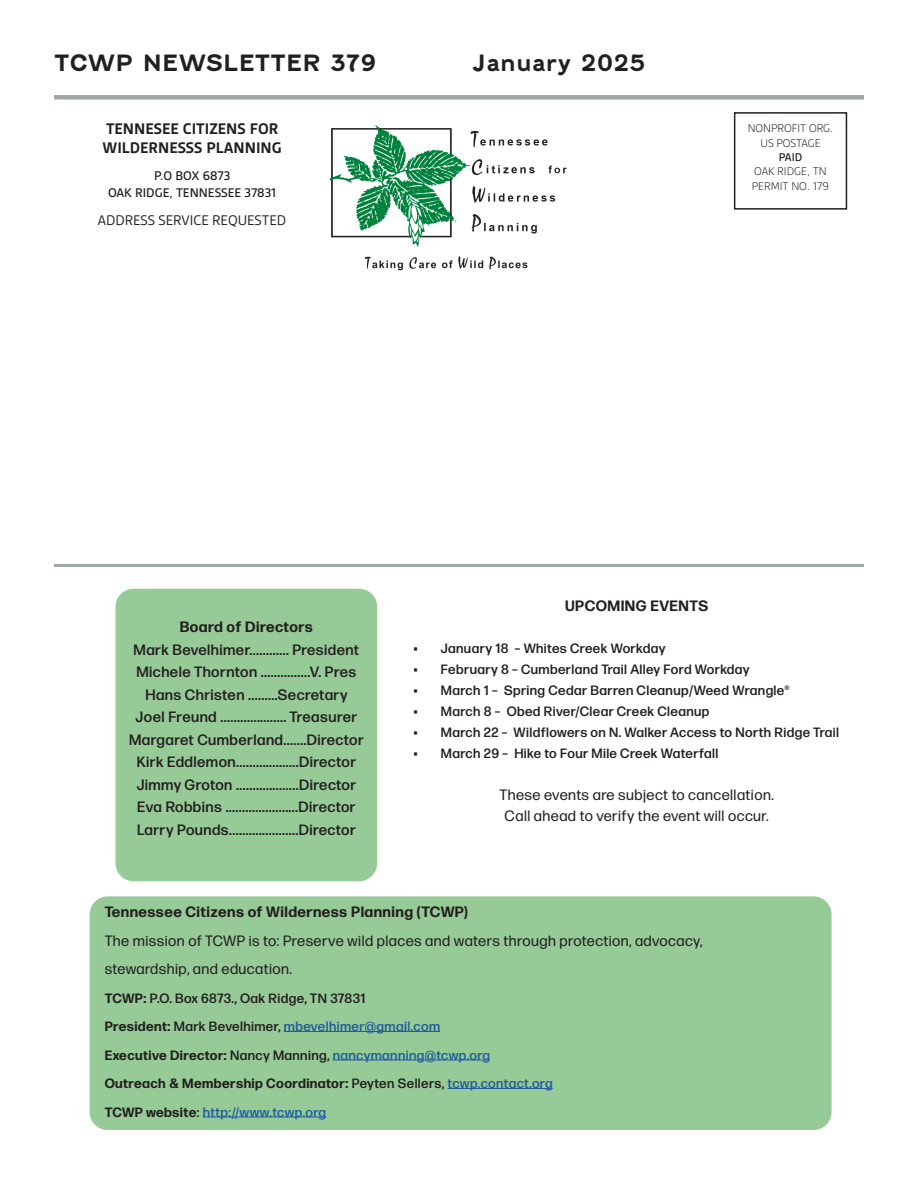
<style>
.page{position:relative;width:918px;height:1188px;background:#fff}
.page>*{position:absolute;margin:0;border:0;box-sizing:border-box;transform-origin:0 0}
.t1{font:700 22.5px "Fenwick Rg";color:#231f20}
.t2{font:700 16.5px "Gesta";color:#231f20}
.t3{font:500 15px "Forma DJR Text";letter-spacing:.03em;color:#231f20}
.t4{font:15px "Forma DJR Text";letter-spacing:.03em;color:#231f20}
.t5{font:700 15px "Forma DJR Text";letter-spacing:.03em;color:#231f20}
.t6{font:15px "Gesta";color:#231f20}
.t7{font:500 13.5px "Forma DJR Text";letter-spacing:.03em;color:#231f20}
.t8{font:500 13.5px "Forma DJR Text";letter-spacing:.03em;color:#215e9f}
.t9{font:700 13.5px "Forma DJR Text";letter-spacing:.03em;color:#231f20}
.t10{font:500 13.5px "Gesta";color:#231f20}
.t11{font:300 12px "Gesta";color:#231f20}
.t12{font:500 12px "Gesta";color:#231f20}
.s1{font-weight:700}
.s2{font-weight:700;color:#231f20}
.s3{color:#231f20}
.s4{font-weight:500}
.s5{font-weight:500;color:#215e9f}
</style>
<div class="page">
<div style="left:90px;top:896px;width:742px;height:234px;background:#96ca96;border-radius:18px"></div>
<div style="left:116px;top:589px;width:261px;height:292px;background:#96ca96;border-radius:18px"></div>
<div style="left:54px;top:95px;width:810px;height:5px;background:#a0a9a1"></div>
<hr style="left:284px;top:1031px;width:156px;height:1px;background:#215e9f">
<hr style="left:333px;top:1060px;width:157px;height:1px;background:#215e9f">
<hr style="left:448px;top:1088px;width:105px;height:1px;background:#215e9f">
<hr style="left:203px;top:1117px;width:123px;height:1px;background:#215e9f">
<hr style="left:54px;top:564px;width:810px;height:3px;background:#a0a9a1">
<div style="left:734px;top:112px;width:113px;height:98px;border:2px solid #231f20"></div>
<img style="left:330px;top:125px;width:237px;height:146px">
<p class="t1" style="left:54px;top:50px;width:324px">TCWP NEWSLETTER 379</p>
<p class="t1" style="left:472px;top:50px;width:175px">January 2025</p>
<p class="t2" style="left:106px;top:119px;width:174px">TENNESEE CITIZENS FOR</p>
<p class="t2" style="left:103px;top:139px;width:181px">WILDERNESSS PLANNING</p>
<p class="t10" style="left:154px;top:168px;width:78px">P.O BOX 6873</p>
<p class="t10" style="left:108px;top:185px;width:170px">OAK RIDGE, TENNESSEE 37831</p>
<p class="t6" style="left:98px;top:212px;width:190px">ADDRESS SERVICE REQUESTED</p>
<p class="t11" style="left:748px;top:122px;width:87px">NONPROFIT ORG.</p>
<p class="t11" style="left:760px;top:136px;width:62px">US POSTAGE</p>
<p class="t12" style="left:779px;top:150px;width:25px">PAID</p>
<p class="t11" style="left:754px;top:165px;width:74px">OAK RIDGE, TN</p>
<p class="t11" style="left:752px;top:179px;width:79px">PERMIT NO. 179</p>
<p class="t5" style="left:180px;top:617px;width:135px">Board of Directors</p>
<p class="t3" style="left:134px;top:640px;width:227px">Mark Bevelhimer............ President</p>
<p class="t3" style="left:136px;top:663px;width:221px">Michele Thornton ...............V. Pres</p>
<p class="t3" style="left:145px;top:685px;width:204px">Hans Christen .........Secretary</p>
<p class="t3" style="left:136px;top:708px;width:223px">Joel Freund .................... Treasurer</p>
<p class="t3" style="left:129px;top:730px;width:236px">Margaret Cumberland.......Director</p>
<p class="t3" style="left:137px;top:753px;width:221px">Kirk Eddlemon...................Director</p>
<p class="t3" style="left:137px;top:775px;width:221px">Jimmy Groton ...................Director</p>
<p class="t3" style="left:137px;top:798px;width:220px">Eva Robbins ......................Director</p>
<p class="t3" style="left:137px;top:820px;width:220px">Larry Pounds.....................Director</p>
<p class="t5" style="left:565px;top:596px;width:144px">UPCOMING EVENTS</p>
<p class="t7" style="left:414px;top:640px;width:253px">• January 18 – Whites Creek Workday</p>
<p class="t7" style="left:414px;top:661px;width:337px">• February 8 – Cumberland Trail Alley Ford Workday</p>
<p class="t7" style="left:414px;top:682px;width:377px">• March 1 – Spring Cedar Barren Cleanup/Weed Wrangle®</p>
<p class="t7" style="left:414px;top:703px;width:297px">• March 8 – Obed River/Clear Creek Cleanup</p>
<p class="t7" style="left:414px;top:724px;width:427px">• March 22 – Wildflowers on N. Walker Access to North Ridge Trail</p>
<p class="t7" style="left:414px;top:745px;width:306px">• March 29 – Hike to Four Mile Creek Waterfall</p>
<p class="t4" style="left:500px;top:785px;width:276px">These events are subject to cancellation.</p>
<p class="t4" style="left:505px;top:806px;width:266px">Call ahead to verify the event will occur.</p>
<p class="t5" style="left:105px;top:903px;width:365px">Tennessee Citizens of Wilderness Planning (TCWP)</p>
<p class="t4" style="left:105px;top:931px;width:599px">The mission of TCWP is to: Preserve wild places and waters through protection, advocacy,</p>
<p class="t4" style="left:105px;top:960px;width:189px">stewardship, and education.</p>
<p class="t7" style="left:105px;top:990px;width:262px"><span class="s1">TCWP:</span> P.O. Box 6873., Oak Ridge, TN 37831</p>
<p class="t8" style="left:105px;top:1018px;width:337px"><span class="s2">President:</span> <span class="s3">Mark Bevelhimer,</span> mbevelhimer@gmail.com</p>
<p class="t8" style="left:105px;top:1047px;width:387px"><span class="s2">Executive Director:</span> <span class="s3">Nancy Manning,</span> nancymanning@tcwp.org</p>
<p class="t9" style="left:105px;top:1075px;width:450px">Outreach &amp; Membership Coordinator: <span class="s4">Peyten Sellers,</span> <span class="s5">tcwp.contact.org</span></p>
<p class="t8" style="left:105px;top:1104px;width:223px"><span class="s2">TCWP website</span><span class="s3">:</span> http://www.tcwp.org</p>
</div>
